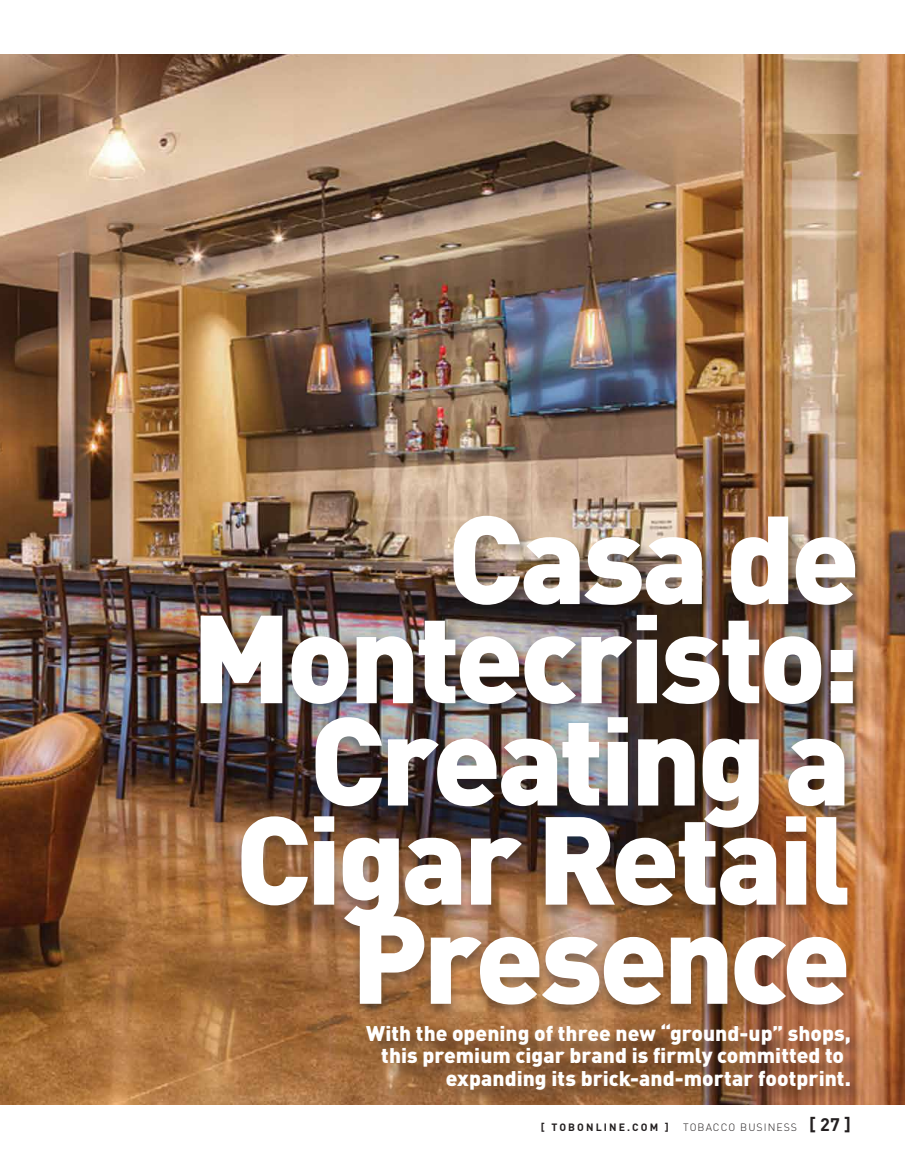
<style>
.page{position:relative;width:905px;height:1175px;background:#fff}
.page>*{position:absolute;margin:0;border:0;box-sizing:border-box;transform-origin:0 0}
.t1{font:900 123px/99.1px "DIN";letter-spacing:-.035em;color:#fff;text-align:right}
.t2{font:900 21px "DIN";color:#fff}
.t3{font:300 10.5px "DIN";letter-spacing:.1em;color:#231f20}
.t4{font:700 10.5px "DIN";letter-spacing:.2em;color:#231f20}
.s1{font-weight:700;font-size:18px}
</style>
<div class="page">
<img style="left:0;top:54px;width:904px;height:1050px">
<div style="left:369px;top:1026px;width:498px;height:81px;background:#231f20;opacity:.35"></div>
<div style="left:233px;top:716px;width:622px;height:303px;background:#231f20;opacity:.35"></div>
<div style="left:199px;top:515px;width:670px;height:203px;background:#231f20;opacity:.35"></div>
<h1 class="t1" style="left:192px;top:503px;width:669px">Casa de<br>Montecristo:</h1>
<h1 class="t1" style="left:235px;top:704px;width:617px">Creating a<br>Cigar Retail<br>Presence</h1>
<p class="t2" style="left:366px;top:1018px;width:486px">With the opening of three new “ground-up” shops,</p>
<p class="t2" style="left:381px;top:1041px;width:464px">this premium cigar brand is firmly committed to</p>
<p class="t2" style="left:445px;top:1063px;width:407px">expanding its brick-and-mortar footprint.</p>
<p class="t4" style="left:541px;top:1120px;width:129px">[ TOBONLINE.COM ]</p>
<p class="t3" style="left:683px;top:1120px;width:169px">TOBACCO BUSINESS <span class="s1">[ 27 ]</span></p>
</div>
